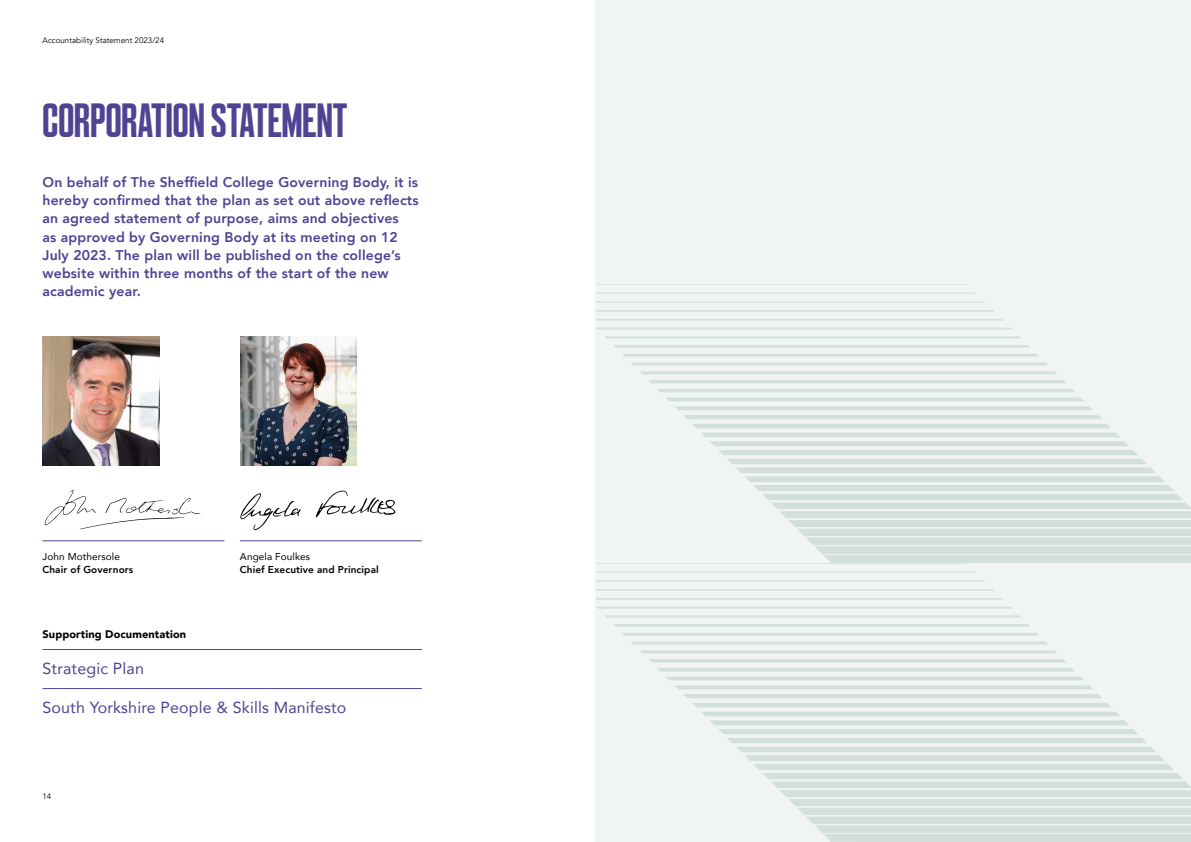
<style>
.page{position:relative;width:1191px;height:842px;background:#fff}
.page>*{position:absolute;margin:0;border:0;box-sizing:border-box;transform-origin:0 0}
.t1{font:300 48px "Beckett";color:#514293}
.t2{font:16px "Avenir";letter-spacing:.01em;color:#514293}
.t3{font:800 14px/18.2px "Avenir";letter-spacing:.01em;color:#514293}
.t4{font:900 11px "Avenir";letter-spacing:.01em;color:#000}
.t5{font:800 10px "Avenir";letter-spacing:.01em;color:#000}
.t6{font:10px "Avenir";letter-spacing:.01em;color:#000}
.t7{font:8px "Avenir";color:#000}
</style>
<div class="page">
<div style="left:595px;top:0;width:596px;height:842px;background:#f0f5f3"></div>
<hr style="left:240px;top:540px;width:182px;height:1px;background:#514293">
<hr style="left:43px;top:540px;width:181px;height:1px;background:#514293">
<svg style="left:44px;top:489px;width:157px;height:41px"></svg>
<svg style="left:240px;top:493px;width:61px;height:37px"></svg>
<svg style="left:316px;top:490px;width:80px;height:28px"></svg>
<img style="left:240px;top:337px;width:117px;height:128px">
<img style="left:43px;top:337px;width:116px;height:128px">
<hr style="left:43px;top:649px;width:379px;height:1px;background:#514293">
<hr style="left:43px;top:688px;width:379px;height:1px;background:#514293">
<svg style="left:595px;top:563px;width:596px;height:279px"></svg>
<svg style="left:595px;top:284px;width:596px;height:279px"></svg>
<p class="t7" style="left:43px;top:35px;width:123px">Accountability Statement 2023/24</p>
<h1 class="t1" style="left:43px;top:95px;width:306px">CORPORATION STATEMENT</h1>
<p class="t3" style="left:43px;top:173px;width:378px">On behalf of The Sheffield College Governing Body, it is hereby confirmed that the plan as set out above reflects an agreed statement of purpose, aims and objectives<br>as approved by Governing Body at its meeting on 12<br>July 2023. The plan will be published on the college’s website within three months of the start of the new academic year.</p>
<p class="t6" style="left:43px;top:549px;width:79px">John Mothersole</p>
<p class="t5" style="left:43px;top:562px;width:92px">Chair of Governors</p>
<p class="t6" style="left:240px;top:549px;width:72px">Angela Foulkes</p>
<p class="t5" style="left:240px;top:562px;width:140px">Chief Executive and Principal</p>
<p class="t4" style="left:43px;top:625px;width:145px">Supporting Documentation</p>
<p class="t2" style="left:43px;top:656px;width:103px">Strategic Plan</p>
<p class="t2" style="left:43px;top:695px;width:305px">South Yorkshire People &amp; Skills Manifesto</p>
<p class="t7" style="left:43px;top:792px;width:10px">14</p>
</div>
